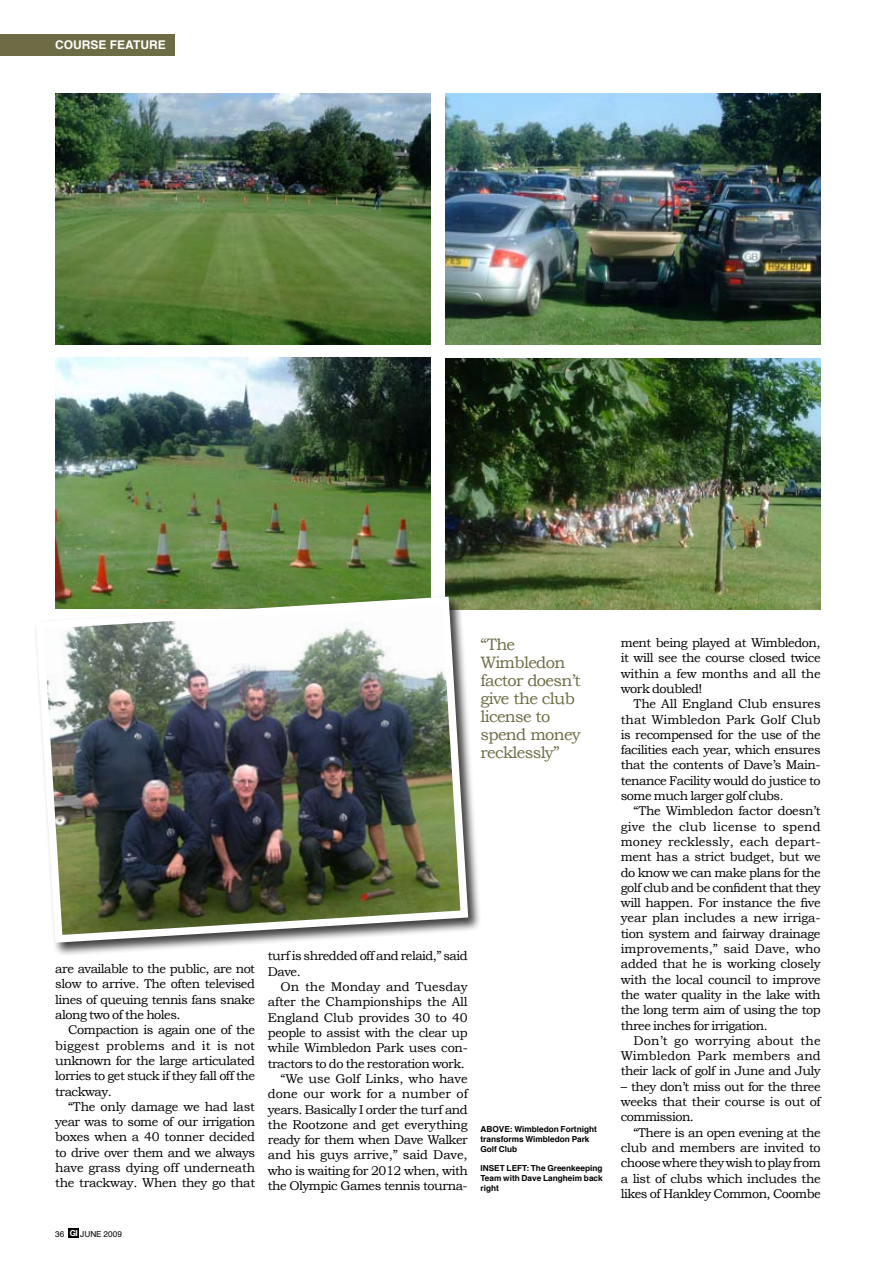
<style>
.page{position:relative;width:893px;height:1263px;background:#fff}
.page>*{position:absolute;margin:0;border:0;box-sizing:border-box;transform-origin:0 0}
.t1{font:16.5px/18px "Bookman Old Style";letter-spacing:-.04em;color:#6e6c45}
.t2{font:12.75px/15.3px "Bookman Old Style";letter-spacing:-.035em;color:#000;text-align:justify}
.t3{font:700 12px "Helvetica";color:#fff}
.t4{font:700 8.25px/9.8px "Helvetica";color:#000}
.t5{font:8.25px "Helvetica";color:#000}
.s1{font-family:"Helvetica Neue";font-weight:700;color:#fff}
</style>
<div class="page">
<div style="left:68px;top:1228px;width:10px;height:9px;background:#000"></div>
<div style="left:0;top:34px;width:174px;height:21px;background:#6e6c45"></div>
<img style="left:445px;top:359px;width:376px;height:250px">
<img style="left:445px;top:94px;width:376px;height:250px">
<img style="left:55px;top:94px;width:376px;height:250px">
<img style="left:55px;top:358px;width:376px;height:235px">
<div style="left:34px;top:594px;width:447px;height:362px;background:#000;opacity:.75"></div>
<img style="left:34px;top:593px;width:438px;height:354px">
<p class="t3" style="left:55px;top:35px;width:18px">Course</p>
<p class="t3" style="left:110px;top:35px;width:17px">Feature</p>
<p class="t1" style="left:480px;top:635px;width:102px">“The<br>Wimbledon factor doesn’t give the club license to spend money recklessly”</p>
<p class="t2" style="left:55px;top:961px;width:201px">are available to the public, are not slow to arrive. The often televised lines of queuing tennis fans snake along two of the holes.</p>
<p class="t2" style="left:55px;top:1022px;width:201px;text-indent:13px">Compaction is again one of the biggest problems and it is not unknown for the large articulated lorries to get stuck if they fall off the trackway.</p>
<p class="t2" style="left:55px;top:1099px;width:201px;text-indent:13px">“The only damage we had last year was to some of our irrigation boxes when a 40 tonner decided to drive over them and we always have grass dying off underneath the trackway. When they go that</p>
<p class="t2" style="left:268px;top:948px;width:201px">turf is shredded off and relaid,” said<br>Dave.</p>
<p class="t2" style="left:268px;top:979px;width:201px;text-align:right">On the Monday and Tuesday after the Championships the All<br>England Club provides 30 to 40 people to assist with the clear up while Wimbledon Park uses con&shy;tractors to do the restoration work. “We use Golf Links, who have done our work for a number of years. Basically I order the turf and the Rootzone and get everything ready for them when Dave Walker and his guys arrive,” said Dave, who is waiting for 2012 when, with the Olympic Games tennis tourna-</p>
<p class="t4" style="left:480px;top:1124px;width:118px">ABOVE: Wimbledon Fortnight transforms Wimbledon Park<br>Golf Club</p>
<p class="t4" style="left:480px;top:1163px;width:124px;text-align:justify">INSET LEFT: The Greenkeeping Team with Dave Langheim back right</p>
<p class="t5" style="left:55px;top:1227px;width:68px">36 <span class="s1">GI</span> JUNE 2009</p>
<p class="t2" style="left:621px;top:635px;width:201px">ment being played at Wimbledon, it will see the course closed twice within a few months and all the work doubled!</p>
<p class="t2" style="left:621px;top:696px;width:201px;text-indent:13px">The All England Club ensures that Wimbledon Park Golf Club is recompensed for the use of the facilities each year, which ensures that the contents of Dave’s Main&shy;tenance Facility would do justice to some much larger golf clubs.</p>
<p class="t2" style="left:621px;top:803px;width:201px;text-indent:13px">“The Wimbledon factor doesn’t give the club license to spend money recklessly, each depart&shy;ment has a strict budget, but we do know we can make plans for the golf club and be confident that they will happen. For instance the five year plan includes a new irriga&shy;tion system and fairway drainage improvements,” said Dave, who added that he is working closely with the local council to improve the water quality in the lake with the long term aim of using the top three inches for irrigation.</p>
<p class="t2" style="left:621px;top:1033px;width:201px;text-indent:13px">Don’t go worrying about the Wimbledon Park members and their lack of golf in June and July</p>
<p class="t2" style="left:621px;top:1079px;width:201px">– they don’t miss out for the three weeks that their course is out of commission.</p>
<p class="t2" style="left:621px;top:1125px;width:201px;text-indent:13px">“There is an open evening at the club and members are invited to choose where they wish to play from a list of clubs which includes the likes of Hankley Common, Coombe</p>
</div>
